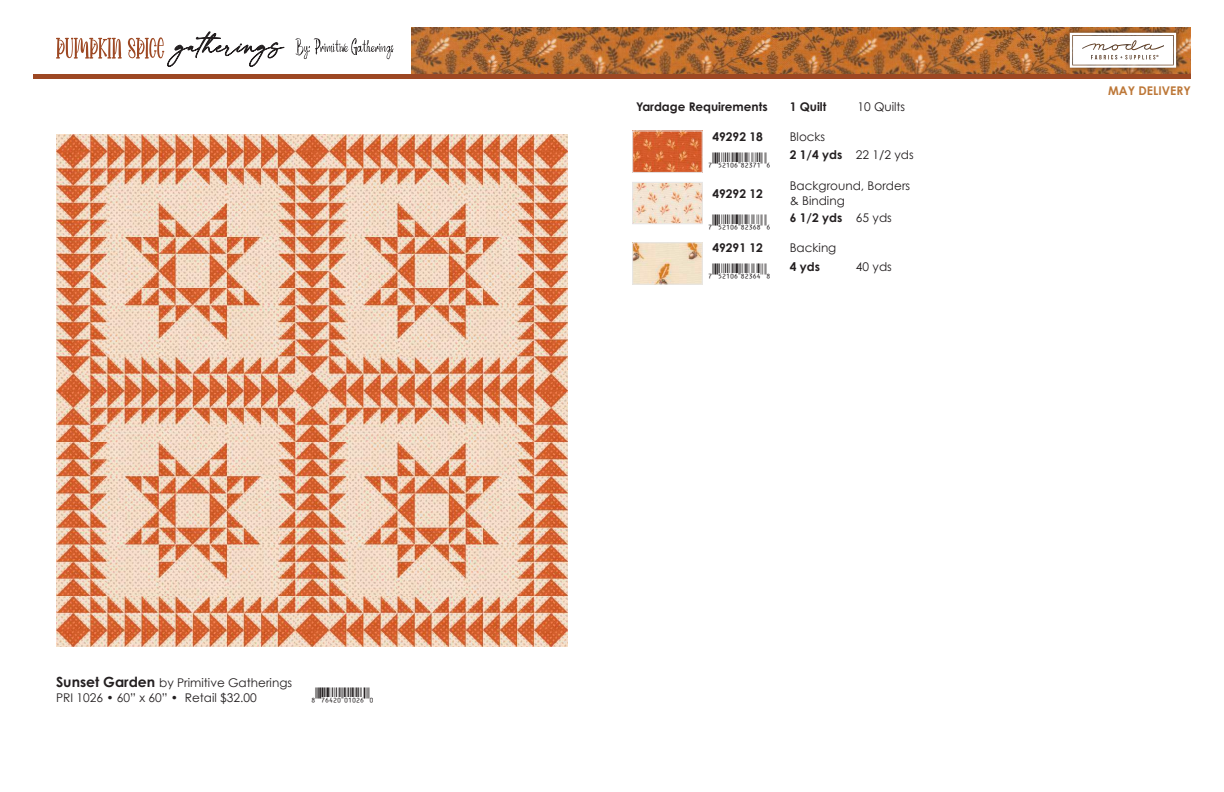
<style>
.page{position:relative;width:1224px;height:792px;background:#fff}
.page>*{position:absolute;margin:0;border:0;box-sizing:border-box;transform-origin:0 0}
.t1{font:16px "UPC Aa";color:#231f20}
.t2{font:12px/14.4px "Century Gothic";color:#231f20}
.t3{font:700 12px "Century Gothic Pro";color:#231f20}
.t4{font:12px "Century Gothic Pro";color:#231f20}
.t5{font:700 12px "Century Gothic";color:#231f20}
.t6{font:700 12px "Century Gothic";color:#bd7839}
.s1{font-family:"Century Gothic Pro";font-weight:700;font-size:14px}
.s2{font-family:"Century Gothic Pro"}
.s3{font-weight:700}
.s4{font-weight:400}
</style>
<div class="page">
<img style="left:412px;top:27px;width:779px;height:47px">
<div style="left:33px;top:74px;width:1158px;height:5px;background:#9d4823"></div>
<div style="left:1063px;top:26px;width:119px;height:48px;background:#231f20;opacity:.75"></div>
<svg style="left:1070px;top:33px;width:106px;height:35px"></svg>
<svg style="left:295px;top:38px;width:99px;height:21px"></svg>
<svg style="left:56px;top:37px;width:66px;height:22px"></svg>
<svg style="left:128px;top:31px;width:156px;height:36px"></svg>
<img style="left:634px;top:132px;width:67px;height:39px">
<div style="left:632px;top:130px;width:71px;height:43px;border:1px solid #e6e7e9"></div>
<img style="left:634px;top:184px;width:67px;height:38px">
<div style="left:632px;top:182px;width:71px;height:42px;border:1px solid #e6e7e9"></div>
<img style="left:634px;top:244px;width:67px;height:39px">
<div style="left:632px;top:242px;width:71px;height:43px;border:1px solid #e6e7e9"></div>
<img style="left:56px;top:135px;width:512px;height:511px">
<p class="t2" style="left:56px;top:675px;width:238px"><span class="s1">Sunset Garden</span> by Primitive Gatherings<br>PRI 1026 • 60” x 60” • <span class="s2">Retail $32.00</span></p>
<h1 class="t1" style="left:316px;top:683px;width:56px">)HGECA|01026Q</h1>
<p class="t3" style="left:636px;top:100px;width:133px">Yardage Requirements</p>
<p class="t3" style="left:790px;top:100px;width:38px">1 Quilt</p>
<p class="t4" style="left:857px;top:100px;width:49px">10 Quilts</p>
<p class="t5" style="left:712px;top:127px;width:52px">49292 18</p>
<p class="t2" style="left:790px;top:129px;width:37px">Blocks</p>
<h1 class="t1" style="left:712px;top:148px;width:56px">(FCBAG|82371W</h1>
<p class="t4" style="left:790px;top:147px;width:126px"><span class="s3">2 1/4 yds</span> 22 1/2 yds</p>
<p class="t5" style="left:712px;top:184px;width:52px">49292 12</p>
<p class="t2" style="left:790px;top:179px;width:122px">Background, Borders &amp; Binding</p>
<h1 class="t1" style="left:712px;top:210px;width:56px">(FCBAG|82368W</h1>
<p class="t3" style="left:790px;top:210px;width:104px">6 1/2 yds <span class="s4">65 yds</span></p>
<p class="t5" style="left:712px;top:239px;width:52px">49291 12</p>
<p class="t2" style="left:790px;top:241px;width:48px">Backing</p>
<h1 class="t1" style="left:712px;top:260px;width:56px">(FCBAG|82364Y</h1>
<p class="t3" style="left:790px;top:259px;width:32px">4 yds</p>
<p class="t4" style="left:856px;top:259px;width:37px">40 yds</p>
<p class="t6" style="left:1108px;top:81px;width:84px">MAY DELIVERY</p>
</div>
